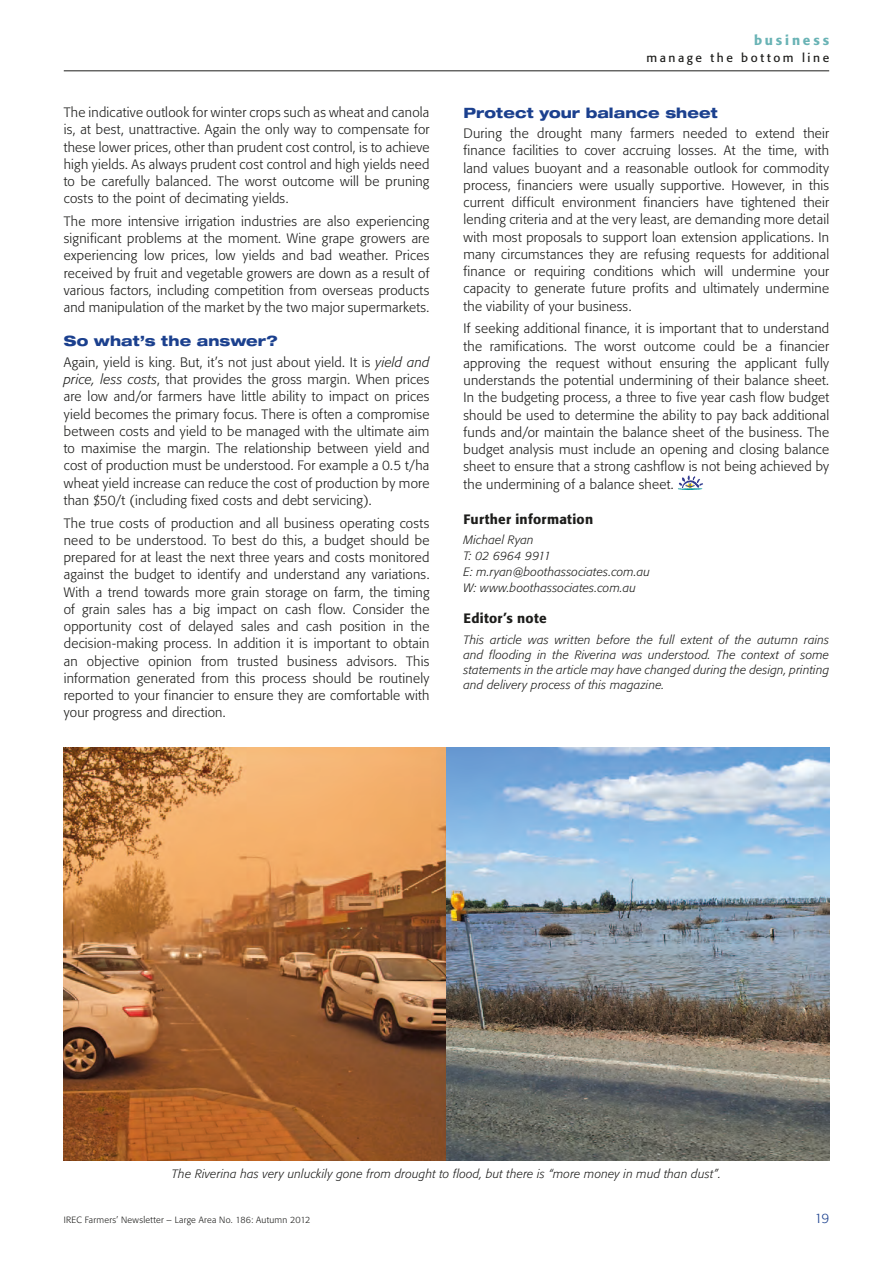
<style>
.page{position:relative;width:893px;height:1263px;background:#fff}
.page>*{position:absolute;margin:0;border:0;box-sizing:border-box;transform-origin:0 0}
.t1{font:800 expanded 14.25px "Helvetica Neue";letter-spacing:.005em;color:#1b408e}
.t2{font:300 13.5px/17.2px "Formata";letter-spacing:.015em;color:#1d1d1b;text-align:justify}
.t3{font:500 13.5px "Formata";letter-spacing:.02em;color:#1d1d1b}
.t4{font:500 13.5px "Formata";letter-spacing:.21em;color:#69b3b5}
.t5{font:300 13.5px "Formata";color:#1b408e}
.t6{font:italic 300 12px/16px "Formata";letter-spacing:.02em;color:#1d1d1b}
.t7{font:12px "Formata";letter-spacing:.215em;color:#1d1d1b}
.t8{font:300 9px "Formata";letter-spacing:.03em;color:#1d1d1b}
.s1{font-style:italic}
</style>
<div class="page">
<hr style="left:64px;top:71px;width:765px;height:1px;background:#1d1d1b">
<img style="left:64px;top:747px;width:765px;height:413px">
<svg style="left:678px;top:475px;width:25px;height:15px"></svg>
<p class="t2" style="left:64px;top:104px;width:367px">The indicative outlook for winter crops such as wheat and canola is, at best, unattractive. Again the only way to compensate for these lower prices, other than prudent cost control, is to achieve high yields. As always prudent cost control and high yields need to be carefully balanced. The worst outcome will be pruning costs to the point of decimating yields.</p>
<p class="t2" style="left:64px;top:213px;width:367px">The more intensive irrigation industries are also experiencing significant problems at the moment. Wine grape growers are experiencing low prices, low yields and bad weather. Prices received by fruit and vegetable growers are down as a result of various factors, including competition from overseas products and manipulation of the market by the two major supermarkets.</p>
<p class="t1" style="left:64px;top:332px;width:215px">So what’s the answer?</p>
<p class="t2" style="left:64px;top:354px;width:367px">Again, yield is king. But, it’s not just about yield. It is <span class="s1">yield and price, less costs</span>, that provides the gross margin. When prices are low and/or farmers have little ability to impact on prices yield becomes the primary focus. There is often a compromise between costs and yield to be managed with the ultimate aim to maximise the margin. The relationship between yield and cost of production must be understood. For example a 0.5 t/ha wheat yield increase can reduce the cost of production by more than $50/t (including fixed costs and debt servicing).</p>
<p class="t2" style="left:64px;top:514px;width:367px">The true costs of production and all business operating costs need to be understood. To best do this, a budget should be prepared for at least the next three years and costs monitored against the budget to identify and understand any variations.<br>With a trend towards more grain storage on farm, the timing of grain sales has a big impact on cash flow. Consider the opportunity cost of delayed sales and cash position in the decision-making process. In addition it is important to obtain an objective opinion from trusted business advisors. This information generated from this process should be routinely reported to your financier to ensure they are comfortable with your progress and direction.</p>
<p class="t4" style="left:754px;top:32px;width:77px">business</p>
<p class="t7" style="left:646px;top:51px;width:184px">manage the bottom line</p>
<p class="t1" style="left:463px;top:103px;width:256px">Protect your balance sheet</p>
<p class="t2" style="left:463px;top:125px;width:367px">During the drought many farmers needed to extend their finance facilities to cover accruing losses. At the time, with land values buoyant and a reasonable outlook for commodity process, financiers were usually supportive. However, in this current difficult environment financiers have tightened their lending criteria and at the very least, are demanding more detail with most proposals to support loan extension applications. In many circumstances they are refusing requests for additional finance or requiring conditions which will undermine your capacity to generate future profits and ultimately undermine the viability of your business.</p>
<p class="t2" style="left:463px;top:320px;width:367px">If seeking additional finance, it is important that to understand the ramifications. The worst outcome could be a financier approving the request without ensuring the applicant fully understands the potential undermining of their balance sheet.<br>In the budgeting process, a three to five year cash flow budget should be used to determine the ability to pay back additional funds and/or maintain the balance sheet of the business. The budget analysis must include an opening and closing balance sheet to ensure that a strong cashflow is not being achieved by the undermining of a balance sheet.</p>
<p class="t3" style="left:463px;top:511px;width:131px">Further information</p>
<p class="t6" style="left:463px;top:532px;width:188px">Michael Ryan<br>T: 02 6964 9911<br>E: m.ryan@boothassociates.com.au<br>W: www.boothassociates.com.au</p>
<p class="t3" style="left:463px;top:610px;width:85px">Editor’s note</p>
<p class="t6" style="left:463px;top:632px;width:367px;line-height:15px;text-align:justify">This article was written before the full extent of the autumn rains and flooding in the Riverina was understood. The context of some statements in the article may have changed during the design, printing and delivery process of this magazine.</p>
<p class="t6" style="left:172px;top:1166px;width:550px">The Riverina has very unluckily gone from drought to flood, but there is “more money in mud than dust”.</p>
<p class="t8" style="left:64px;top:1215px;width:248px">IREC Farmers’ Newsletter – Large Area No. 186: Autumn 2012</p>
<p class="t5" style="left:814px;top:1210px;width:16px">19</p>
</div>
